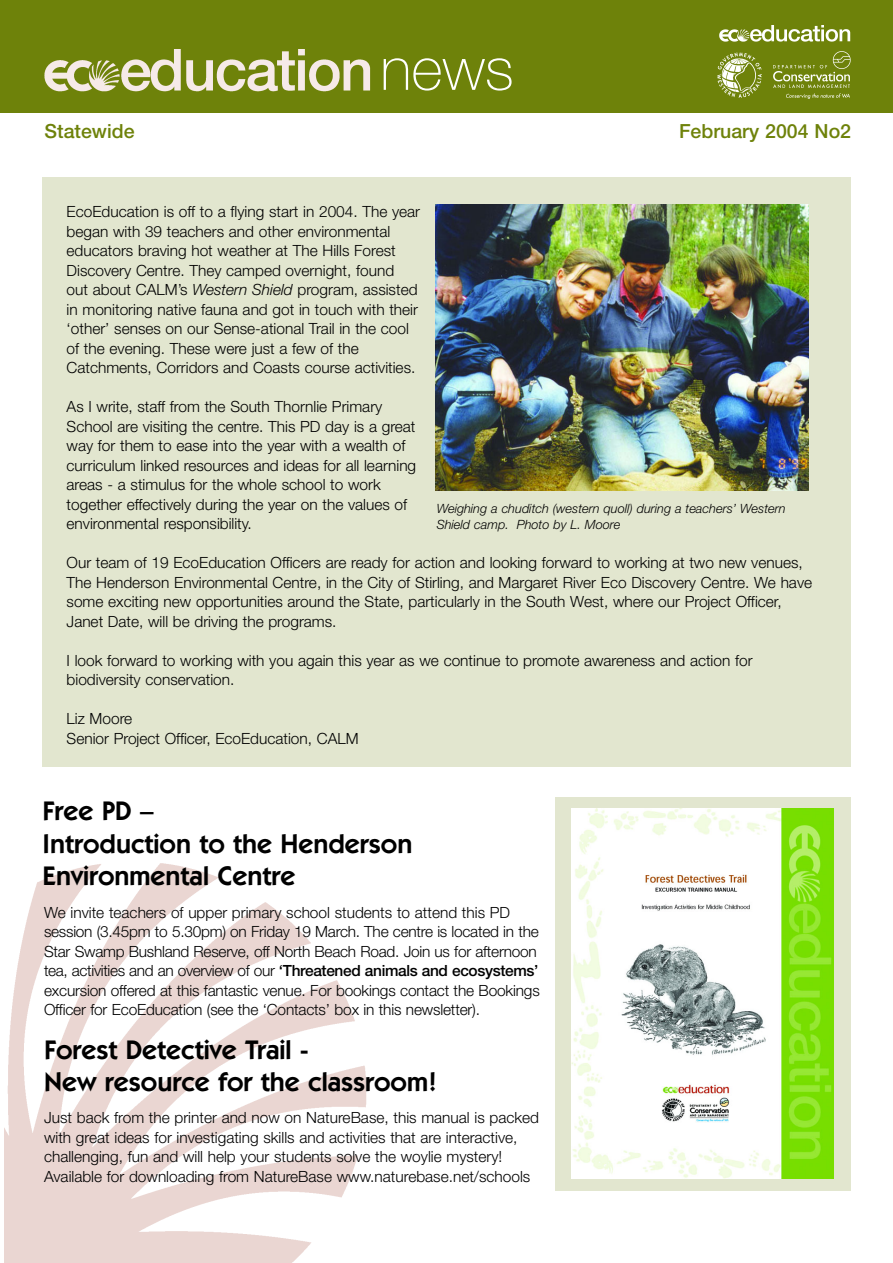
<style>
.page{position:relative;width:893px;height:1263px;background:#fff}
.page>*{position:absolute;margin:0;border:0;box-sizing:border-box;transform-origin:0 0}
.t1{font:100 60px "Helvetica Neue";color:#fff}
.t2{font:600 27px/32.4px "Itc Kabel";color:#000}
.t3{font:500 19.5px "Helvetica Neue";color:#6e820a}
.t4{font:300 15.45px/19.5px "Helvetica Neue";color:#000}
.t5{font:italic 300 12.75px/15.8px "Helvetica Neue";color:#000}
.s1{font-style:italic}
.s2{font-weight:500}
</style>
<div class="page">
<div style="left:43px;top:177px;width:807px;height:589px;background:#e2e6cf"></div>
<img style="left:4px;top:863px;width:363px;height:400px">
<div style="left:555px;top:797px;width:295px;height:394px;background:#e2e6cf"></div>
<img style="left:571px;top:808px;width:262px;height:370px">
<div style="left:0;top:0;width:892px;height:113px;background:#6e820a"></div>
<img style="left:44px;top:50px;width:327px;height:42px">
<img style="left:717px;top:25px;width:133px;height:74px">
<img style="left:435px;top:204px;width:373px;height:286px">
<h1 class="t1" style="left:380px;top:47px;width:135px">news</h1>
<p class="t3" style="left:45px;top:124px;width:91px">Statewide</p>
<p class="t3" style="left:679px;top:124px;width:173px">February 2004 No2</p>
<p class="t4" style="left:67px;top:203px;width:355px">EcoEducation is off to a flying start in 2004. The year began with 39 teachers and other environmental educators braving hot weather at The Hills Forest Discovery Centre. They camped overnight, found<br>out about CALM’s <span class="s1">Western Shield</span> program, assisted in monitoring native fauna and got in touch with their ‘other’ senses on our Sense-ational Trail in the cool of the evening. These were just a few of the Catchments, Corridors and Coasts course activities.</p>
<p class="t4" style="left:67px;top:398px;width:351px">As I write, staff from the South Thornlie Primary School are visiting the centre. This PD day is a great way for them to ease into the year with a wealth of curriculum linked resources and ideas for all learning areas - a stimulus for the whole school to work together effectively during the year on the values of environmental responsibility.</p>
<p class="t4" style="left:67px;top:554px;width:747px">Our team of 19 EcoEducation Officers are ready for action and looking forward to working at two new venues, The Henderson Environmental Centre, in the City of Stirling, and Margaret River Eco Discovery Centre. We have some exciting new opportunities around the State, particularly in the South West, where our Project Officer, Janet Date, will be driving the programs.</p>
<p class="t4" style="left:67px;top:652px;width:687px">I look forward to working with you again this year as we continue to promote awareness and action for biodiversity conservation.</p>
<p class="t4" style="left:67px;top:710px;width:293px">Liz Moore<br>Senior Project Officer, EcoEducation, CALM</p>
<p class="t5" style="left:436px;top:502px;width:350px">Weighing a chuditch (western quoll) during a teachers’ Western<br>Shield camp. Photo by L. Moore</p>
<h2 class="t2" style="left:43px;top:797px;width:371px">Free PD –<br>Introduction to the Henderson<br>Environmental Centre</h2>
<p class="t4" style="left:44px;top:904px;width:497px">We invite teachers of upper primary school students to attend this PD session (3.45pm to 5.30pm) on Friday 19 March. The centre is located in the Star Swamp Bushland Reserve, off North Beach Road. Join us for afternoon tea, activities and an overview of our <span class="s2">‘Threatened animals and ecosystems’ </span>excursion offered at this fantastic venue. For bookings contact the Bookings Officer for EcoEducation (see the ‘Contacts’ box in this newsletter).</p>
<h2 class="t2" style="left:44px;top:1035px;width:394px">Forest Detective Trail -<br>New resource for the classroom!</h2>
<p class="t4" style="left:44px;top:1109px;width:496px">Just back from the printer and now on NatureBase, this manual is packed with great ideas for investigating skills and activities that are interactive, challenging, fun and will help your students solve the woylie mystery!<br>Available for downloading from NatureBase www.naturebase.net/schools</p>
</div>
